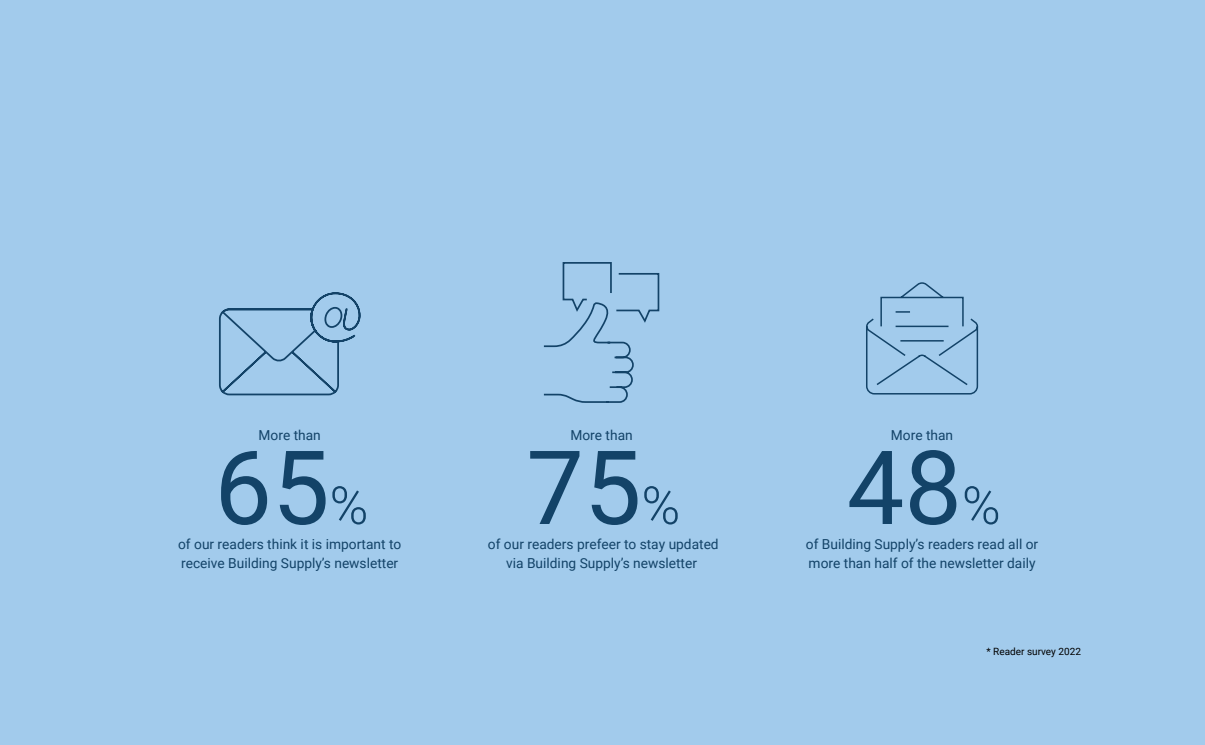
<style>
.page{position:relative;width:1205px;height:745px;background:#fff}
.page>*{position:absolute;margin:0;border:0;box-sizing:border-box;transform-origin:0 0}
.t1{font:102.5px "Roboto";color:#134368}
.t2{font:13.75px/18.8px "Roboto";color:#134368}
.t3{font:10px "Roboto";color:#000}
.s1{font-weight:300;font-size:52.5px}
</style>
<div class="page">
<div style="left:0;top:0;width:1205px;height:744px;background:#a2cbec"></div>
<svg style="left:219px;top:292px;width:142px;height:104px"></svg>
<svg style="left:543px;top:262px;width:117px;height:141px"></svg>
<svg style="left:866px;top:282px;width:113px;height:113px"></svg>
<p class="t2" style="left:259px;top:425px;width:64px">More than</p>
<h1 class="t1" style="left:214px;top:415px;width:155px">65<span class="s1">%</span></h1>
<p class="t2" style="left:178px;top:534px;width:225px">of our readers think it is important to receive Building Supply’s newsletter</p>
<p class="t2" style="left:570px;top:425px;width:64px">More than</p>
<h1 class="t1" style="left:526px;top:415px;width:155px">75<span class="s1">%</span></h1>
<p class="t2" style="left:488px;top:534px;width:232px;text-align:center">of our readers prefeer to stay updated via Building Supply’s newsletter</p>
<p class="t2" style="left:891px;top:425px;width:64px">More than</p>
<h1 class="t1" style="left:847px;top:415px;width:155px">48<span class="s1">%</span></h1>
<p class="t2" style="left:806px;top:534px;width:234px">of Building Supply’s readers read all or more than half of the newsletter daily</p>
<p class="t3" style="left:986px;top:644px;width:96px">* Reader survey 2022</p>
</div>
